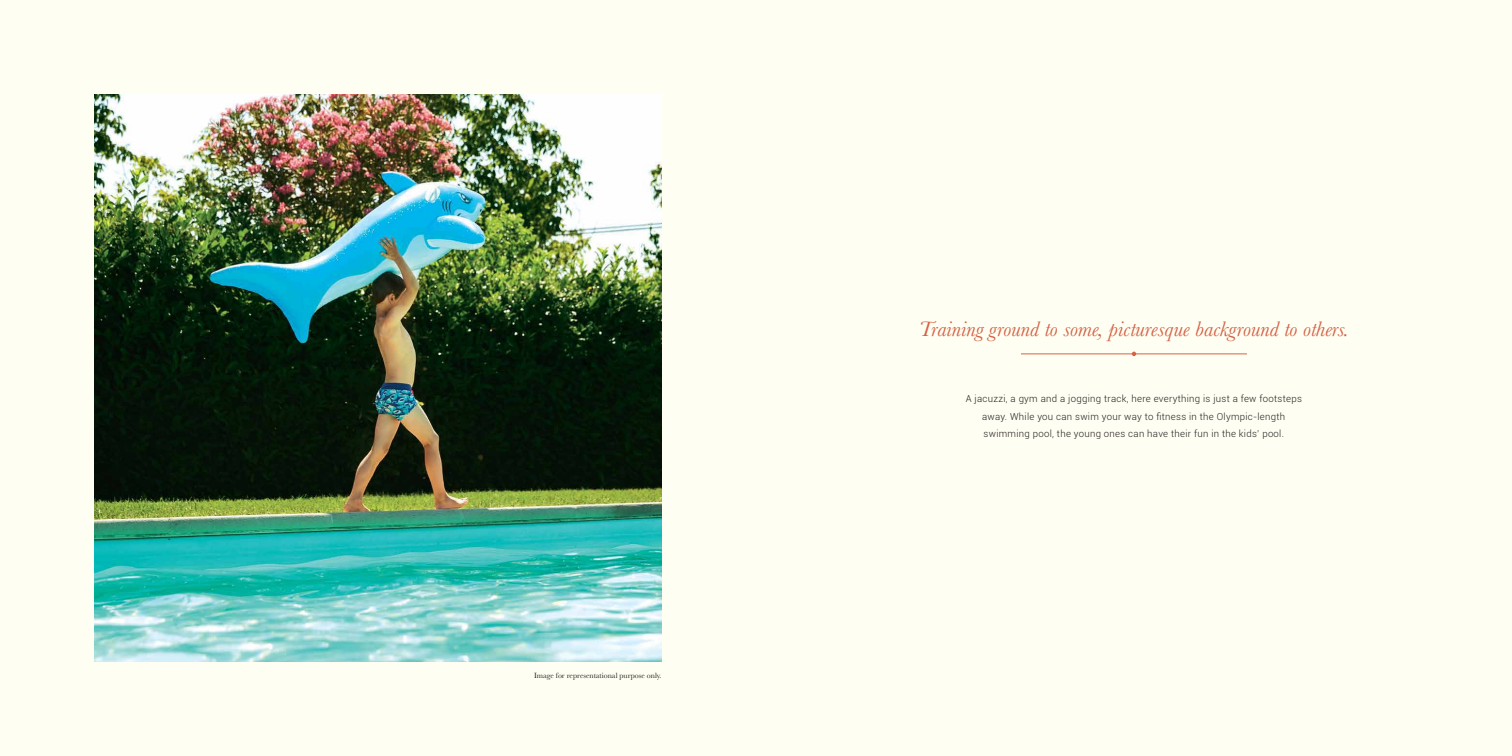
<style>
.page{position:relative;width:1512px;height:756px;background:#fffef2}
.page>*{position:absolute;margin:0;border:0;box-sizing:border-box;transform-origin:0 0}
.t1{font:italic 21.88px "Baskerville";color:#d46245}
.t2{font:300 9.62px/17.5px "Roboto";letter-spacing:.03em;color:#231f20;text-align:center}
.t3{font:7.88px "Baskerville";color:#231f20}
</style>
<div class="page">
<img style="left:94px;top:94px;width:568px;height:567px">
<hr style="left:1021px;top:354px;width:226px;height:1px;background:#d46245">
<svg style="left:1132px;top:352px;width:4px;height:4px"></svg>
<p class="t3" style="left:534px;top:673px;width:129px">Image for representational purpose only.</p>
<h1 class="t1" style="left:919px;top:321px;width:432px">Training ground to some, picturesque background to others.</h1>
<p class="t2" style="left:966px;top:391px;width:338px">A jacuzzi, a gym and a jogging track, here everything is just a few footsteps away. While you can swim your way to fitness in the Olympic-length swimming pool, the young ones can have their fun in the kidsí pool.</p>
</div>
